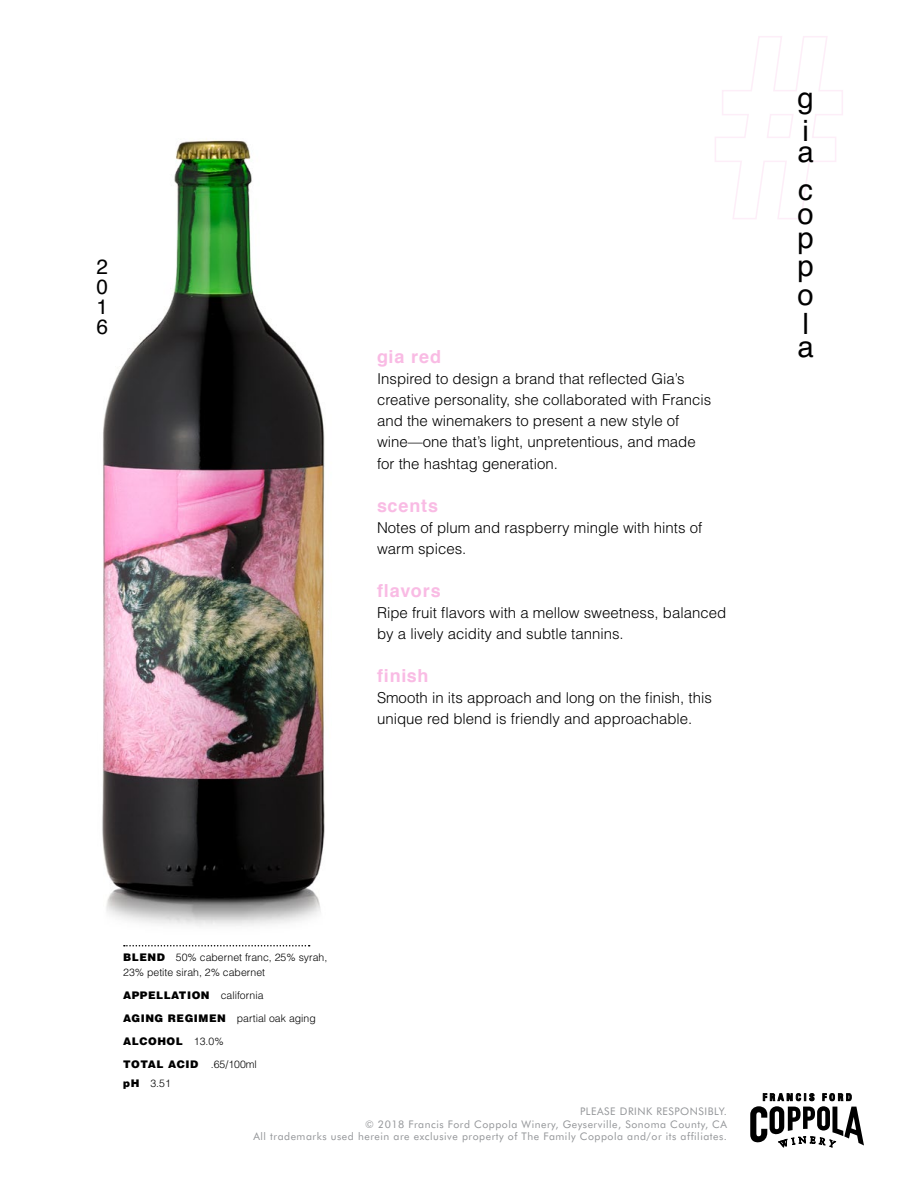
<style>
.page{position:relative;width:918px;height:1188px;background:#fff}
.page>*{position:absolute;margin:0;border:0;box-sizing:border-box;transform-origin:0 0}
.t1{font:29.4px/28.8px "Helvetica";color:#000}
.t2{font:20.7px/20.1px "Helvetica";color:#000;text-align:justify}
.t3{font:700 18px "Helvetica";letter-spacing:.05em;color:#f9bbe4}
.t4{font:300 15px/21.1px "Helvetica";color:#000}
.t5{font:10.5px/12.6px "Futura BT";letter-spacing:.05em;color:#939598;text-align:right}
.t6{font:900 10.5px/23px "Helvetica";letter-spacing:.05em;color:#000}
.t7{font:300 10.5px/15px "Helvetica";color:#000}
.s1{font-weight:900}
.s2{font-weight:300}
</style>
<div class="page">
<img style="left:102px;top:139px;width:223px;height:788px">
<svg style="left:124px;top:945px;width:186px;height:1px"></svg>
<svg style="left:715px;top:36px;width:128px;height:183px"></svg>
<svg style="left:750px;top:1094px;width:114px;height:53px"></svg>
<h2 class="t2" style="left:97px;top:257px;width:13px">2<br>0<br>1<br>6</h2>
<p class="t3" style="left:377px;top:342px;width:66px">gia red</p>
<p class="t4" style="left:377px;top:368px;width:336px">Inspired to design a brand that reflected Gia’s creative personality, she collaborated with Francis and the winemakers to present a new style of wine—one that’s light, unpretentious, and made for the hashtag generation.</p>
<p class="t3" style="left:377px;top:491px;width:63px">scents</p>
<p class="t4" style="left:377px;top:516px;width:327px">Notes of plum and raspberry mingle with hints of warm spices.</p>
<p class="t3" style="left:377px;top:576px;width:65px">flavors</p>
<p class="t4" style="left:377px;top:602px;width:351px">Ripe fruit flavors with a mellow sweetness, balanced by a lively acidity and subtle tannins.</p>
<p class="t3" style="left:377px;top:661px;width:53px">finish</p>
<p class="t4" style="left:377px;top:687px;width:336px">Smooth in its approach and long on the finish, this unique red blend is friendly and approachable.</p>
<h1 class="t1" style="left:797px;top:82px;width:18px;line-height:33px">g i</h1>
<h1 class="t1" style="left:797px;top:134px;width:18px;line-height:37.7px">a c</h1>
<h1 class="t1" style="left:797px;top:202px;width:18px;line-height:24.2px">o p</h1>
<h1 class="t1" style="left:797px;top:253px;width:18px;text-align:justify">p o l</h1>
<h1 class="t1" style="left:797px;top:333px;width:18px">a</h1>
<p class="t7" style="left:123px;top:949px;width:206px"><span class="s1">BLEND</span> 50% cabernet franc, 25% syrah,<br>23% petite sirah, 2% cabernet</p>
<p class="t6" style="left:123px;top:983px;width:194px">APPELLATION <span class="s2">california<br></span>AGING REGIMEN <span class="s2">partial oak aging<br></span>ALCOHOL <span class="s2">13.0%<br></span>TOTAL ACID <span class="s2">.65/100ml</span></p>
<p class="t7" style="left:123px;top:1076px;width:49px"><span class="s1">pH</span> 3.51</p>
<p class="t5" style="left:253px;top:1105px;width:475px">PLEASE DRINK RESPONSIBLY.<br>© 2018 Francis Ford Coppola Winery, Geyserville, Sonoma County, CA<br>All trademarks used herein are exclusive property of The Family Coppola and/or its affiliates.</p>
</div>
